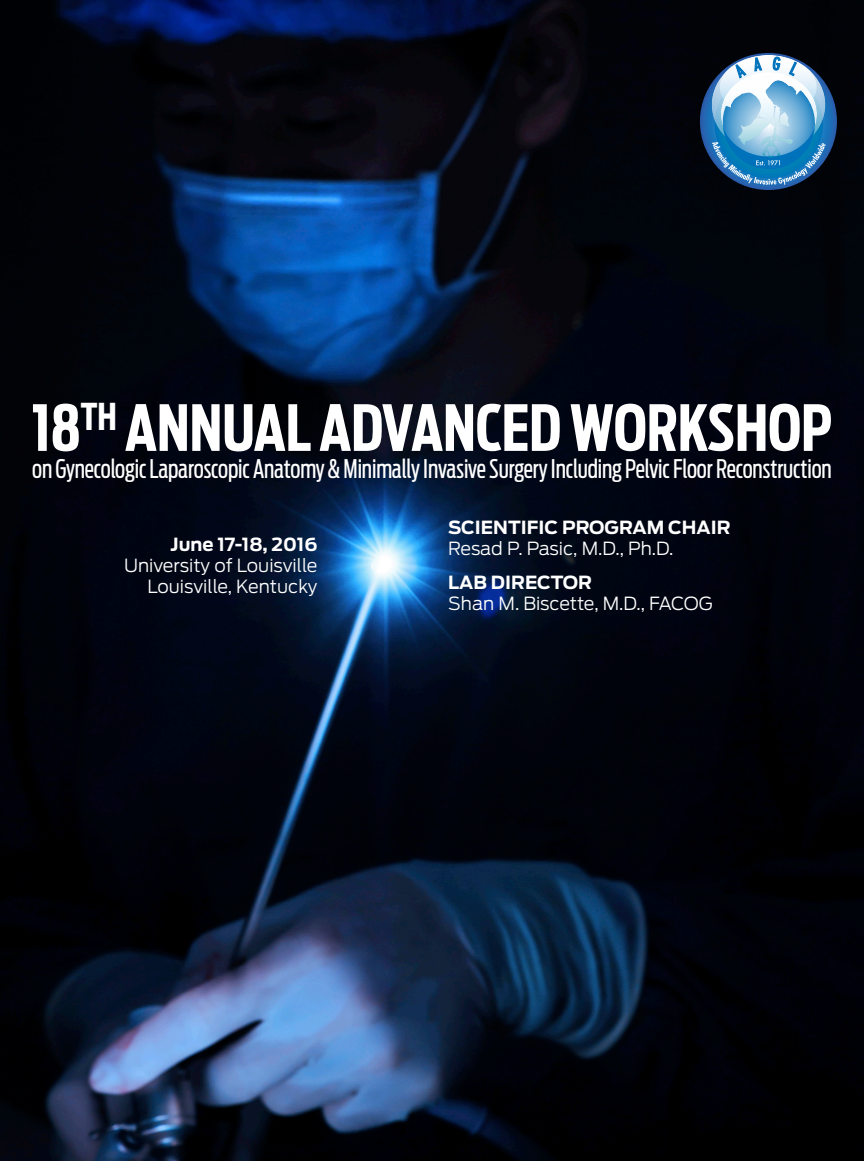
<style>
.page{position:relative;width:864px;height:1161px;background:#fff}
.page>*{position:absolute;margin:0;border:0;box-sizing:border-box;transform-origin:0 0}
.t1{font:700 63px "Antenna Extra Cond";color:#fff}
.t2{font:25.5px "Antenna Extra Cond";letter-spacing:-.005em;color:#fff}
.t3{font:300 18px "Antenna";color:#fff}
.t4{font:700 18px "Antenna";color:#fff}
</style>
<div class="page">
<img style="left:0;top:0;width:864px;height:1161px">
<svg style="left:700px;top:53px;width:137px;height:137px"></svg>
<svg style="left:712px;top:55px;width:114px;height:130px"></svg>
<p class="t1" style="left:32px;top:390px;width:802px">18<sup>TH</sup> ANNUAL ADVANCED WORKSHOP</p>
<p class="t2" style="left:32px;top:453px;width:801px">on Gynecologic Laparoscopic Anatomy &amp; Minimally Invasive Surgery Including Pelvic Floor Reconstruction</p>
<p class="t4" style="left:171px;top:534px;width:148px">June 17-18, 2016</p>
<p class="t3" style="left:124px;top:555px;width:195px">University of Louisville</p>
<p class="t3" style="left:147px;top:576px;width:172px">Louisville, Kentucky</p>
<p class="t4" style="left:448px;top:517px;width:284px">SCIENTIFIC PROGRAM CHAIR</p>
<p class="t3" style="left:448px;top:538px;width:227px">Resad P. Pasic, M.D., Ph.D.</p>
<p class="t4" style="left:448px;top:572px;width:146px">LAB DIRECTOR</p>
<p class="t3" style="left:448px;top:593px;width:266px">Shan M. Biscette, M.D., FACOG</p>
</div>
